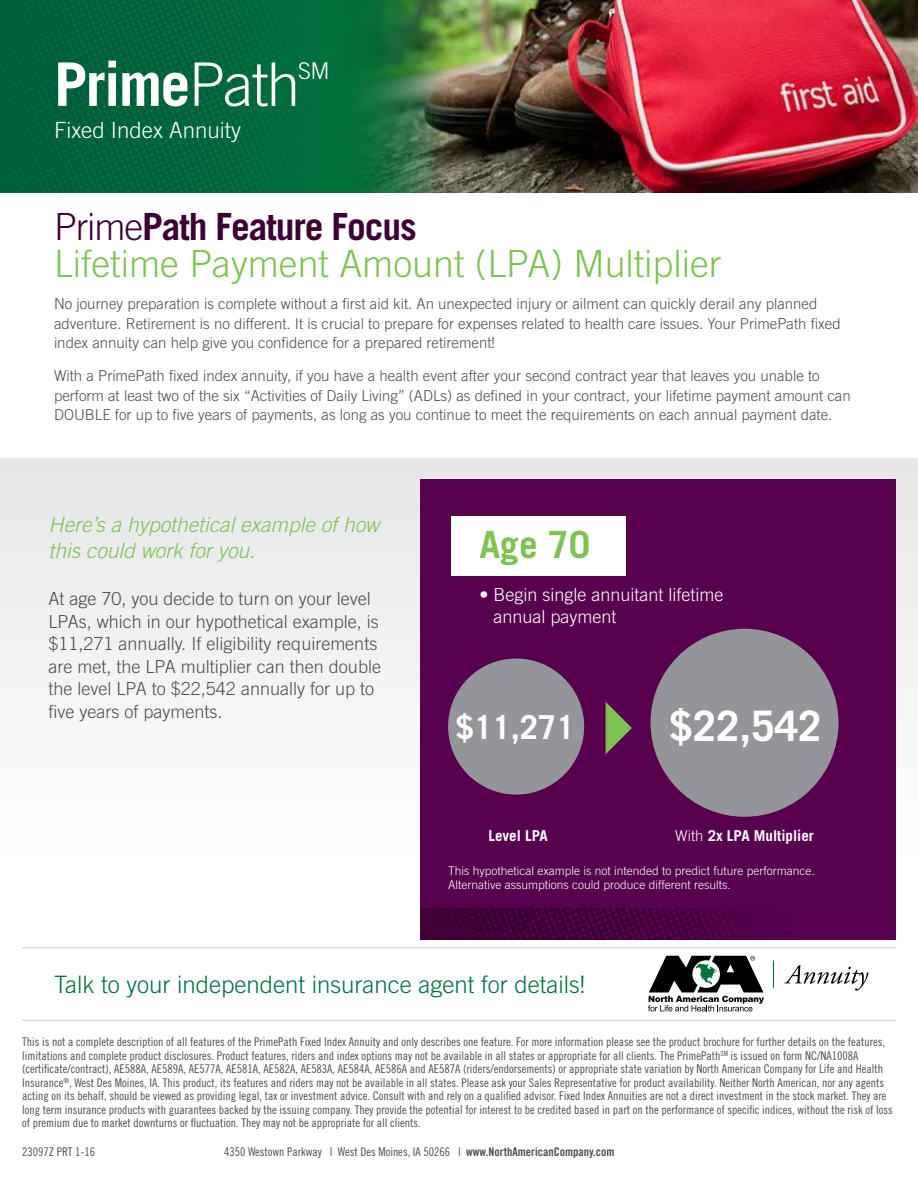
<style>
.page{position:relative;width:918px;height:1188px;background:#fff}
.page>*{position:absolute;margin:0;border:0;box-sizing:border-box;transform-origin:0 0}
.t1{font:700 60.15px "Trade Gothic";letter-spacing:-.03em;color:#fff}
.t2{font:700 42px "Trade Gothic";color:#fff}
.t3{font:300 37.5px/37.5px "Trade Gothic";color:#7ec352}
.t4{font:700 37.5px "Trade Gothic";color:#7ec352}
.t5{font:700 33px "Trade Gothic";color:#fff}
.t6{font:300 24px "Trade Gothic";color:#00703c}
.t7{font:300 23.1px "Trade Gothic";color:#fff}
.t8{font:300 22.35px "Trade Gothic";color:#fff}
.t9{font:italic 300 21px/25.2px "Trade Gothic";color:#7ec352}
.t10{font:300 18px/22.5px "Trade Gothic";color:#4d4d4f}
.t11{font:300 18px/21.6px "Trade Gothic";color:#fff}
.t12{font:300 15px/19.5px "Trade Gothic";color:#4d4d4f}
.t13{font:700 15px "Trade Gothic";color:#fff}
.t14{font:12px/13.5px "Trade Gothic Cond Eighteen";color:#4d4d4f}
.t15{font:300 12px/14.4px "Trade Gothic";color:#fff}
.s1{font-weight:300}
.s2{color:#3c0035}
.s3{font-weight:700;color:#3c0035}
.s4{font-family:"Trade Gothic Bold Cond Twenty"}
</style>
<div class="page">
<img style="left:367px;top:0;width:551px;height:192px">
<svg style="left:0;top:0;width:367px;height:192px;background:#00663c"></svg>
<div style="left:0;top:458px;width:918px;height:401px;background:#f2f2f3"></div>
<hr style="left:22px;top:1020px;width:874px;height:1px;background:#c7c8ca">
<hr style="left:22px;top:948px;width:874px;height:1px;background:#c7c8ca">
<svg style="left:773px;top:961px;width:1px;height:27px"></svg>
<svg style="left:784px;top:965px;width:84px;height:26px"></svg>
<svg style="left:648px;top:956px;width:116px;height:55px"></svg>
<div style="left:420px;top:479px;width:476px;height:461px;background:#56004e"></div>
<svg style="left:420px;top:908px;width:346px;height:32px"></svg>
<div style="left:451px;top:516px;width:175px;height:59px;background:#fff"></div>
<div style="left:448px;top:658px;width:136px;height:137px;background:#939598;border-radius:50%"></div>
<div style="left:651px;top:629px;width:188px;height:188px;background:#939598;border-radius:50%"></div>
<svg style="left:606px;top:702px;width:26px;height:52px"></svg>
<h1 class="t1" style="left:54px;top:47px;width:248px">Prime<span class="s1">Path</span></h1>
<h3 class="t7" style="left:298px;top:57px;width:33px">SM</h3>
<h3 class="t8" style="left:54px;top:117px;width:188px">Fixed Index Annuity</h3>
<h3 class="t3" style="left:54px;top:207px;width:669px"><span class="s2">Prime</span><span class="s3">Path Feature Focus<br></span>Lifetime Payment Amount (LPA) Multiplier</h3>
<p class="t12" style="left:54px;top:294px;width:788px">No journey preparation is complete without a first aid kit. An unexpected injury or ailment can quickly derail any planned adventure. Retirement is no different. It is crucial to prepare for expenses related to health care issues. Your PrimePath fixed index annuity can help give you confidence for a prepared retirement!</p>
<p class="t12" style="left:54px;top:366px;width:798px">With a PrimePath fixed index annuity, if you have a health event after your second contract year that leaves you unable to perform at least two of the six “Activities of Daily Living” (ADLs) as defined in your contract, your lifetime payment amount can<br>DOUBLE for up to five years of payments, as long as you continue to meet the requirements on each annual payment date.</p>
<h3 class="t9" style="left:49px;top:512px;width:332px">Here’s a hypothetical example of how this could work for you.</h3>
<p class="t10" style="left:49px;top:587px;width:334px">At age 70, you decide to turn on your level LPAs, which in our hypothetical example, is $11,271 annually. If eligibility requirements are met, the LPA multiplier can then double the level LPA to $22,542 annually for up to five years of payments.</p>
<h3 class="t4" style="left:479px;top:522px;width:112px">Age 70</h3>
<h3 class="t11" style="left:493px;top:584px;width:232px;text-indent:-14px">• Begin single annuitant lifetime annual payment</h3>
<h3 class="t5" style="left:456px;top:707px;width:121px">$11,271</h3>
<h2 class="t2" style="left:670px;top:701px;width:153px">$22,542</h2>
<p class="t13" style="left:488px;top:826px;width:61px">Level LPA</p>
<p class="t13" style="left:675px;top:827px;width:140px"><span class="s1">With</span> 2x LPA Multiplier</p>
<p class="t15" style="left:448px;top:863px;width:368px">This hypothetical example is not intended to predict future performance.<br>Alternative assumptions could produce different results.</p>
<h3 class="t6" style="left:54px;top:970px;width:533px">Talk to your independent insurance agent for details!</h3>
<p class="t14" style="left:22px;top:1035px;width:872px">This is not a complete description of all features of the PrimePath Fixed Index Annuity and only describes one feature. For more information please see the product brochure for further details on the features, limitations and complete product disclosures. Product features, riders and index options may not be available in all states or appropriate for all clients. The PrimePath<sup>SM</sup> is issued on form NC/NA1008A (certificate/contract), AE588A, AE589A, AE577A, AE581A, AE582A, AE583A, AE584A, AE586A and AE587A (riders/endorsements) or appropriate state variation by North American Company for Life and Health Insurance<sup>®</sup>, West Des Moines, IA. This product, its features and riders may not be available in all states. Please ask your Sales Representative for product availability. Neither North American, nor any agents acting on its behalf, should be viewed as providing legal, tax or investment advice. Consult with and rely on a qualified advisor. Fixed Index Annuities are not a direct investment in the stock market. They are long term insurance products with guarantees backed by the issuing company. They provide the potential for interest to be credited based in part on the performance of specific indices, without the risk of loss of premium due to market downturns or fluctuation. They may not be appropriate for all clients.</p>
<p class="t14" style="left:22px;top:1145px;width:75px">23097Z PRT 1-16</p>
<p class="t14" style="left:224px;top:1145px;width:392px">4350 Westown Parkway | West Des Moines, IA 50266 | <span class="s4">www.NorthAmericanCompany.com</span></p>
</div>
